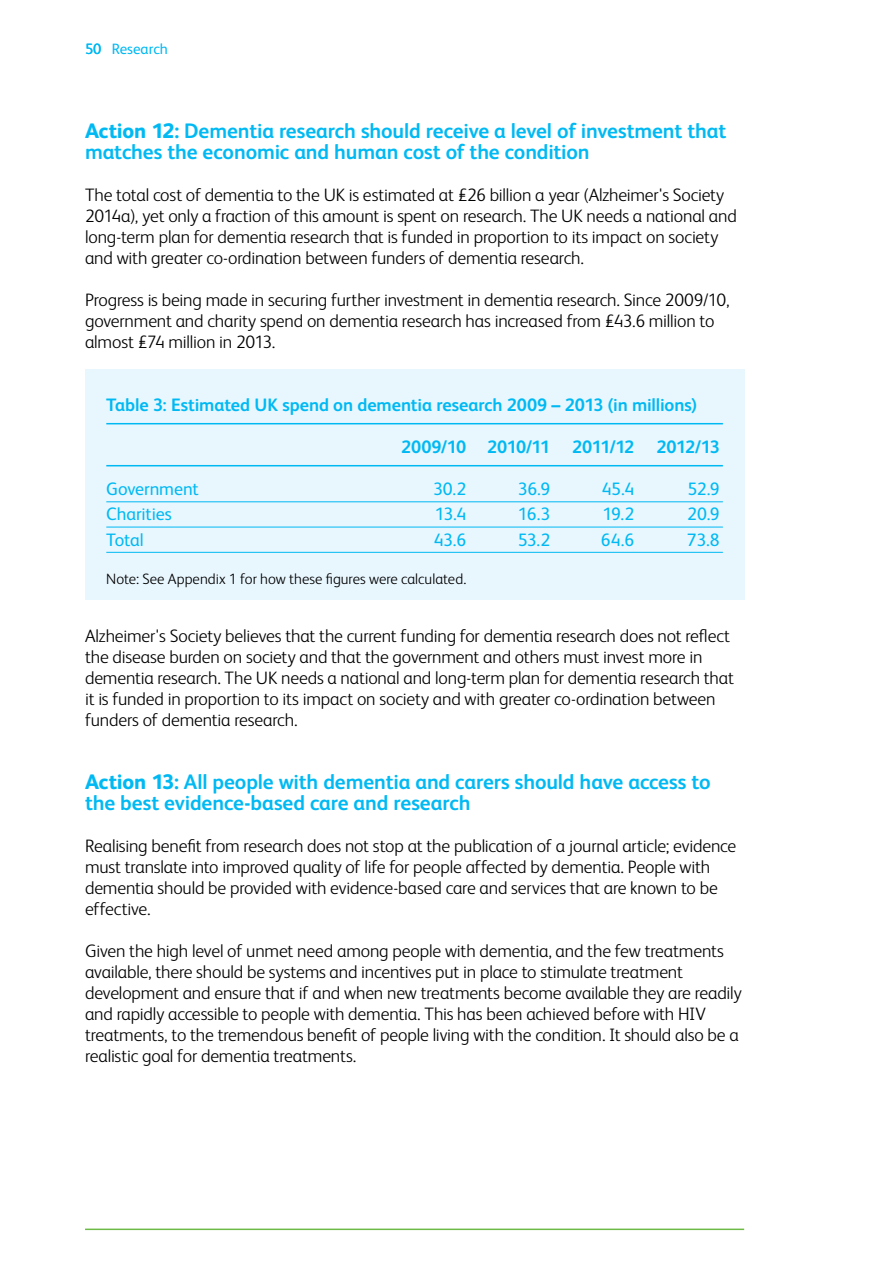
<style>
.page{position:relative;width:893px;height:1263px;background:#fff}
.page>*{position:absolute;margin:0;border:0;box-sizing:border-box;transform-origin:0 0}
.t1{font:700 21px/21px "FS Albert";letter-spacing:-.005em;color:#00b9f3}
.t2{font:300 18px/21px "FS Albert";letter-spacing:-.01em;color:#000}
.t3{font:700 18px "FS Albert";letter-spacing:-.01em;color:#00b9f3}
.t4{font:18px "FS Albert";letter-spacing:-.01em;color:#00b9f3}
.t5{font:300 15px "FS Albert";color:#000}
.t6{font:15px "FS Albert";color:#00b9f3}
.s1{font-weight:800}
</style>
<div class="page">
<hr style="left:85px;top:1228px;width:659px;height:2px;background:#6eba47">
<div style="left:85px;top:369px;width:659px;height:231px;background:#e8f6fe"></div>
<hr style="left:106px;top:423px;width:617px;height:1px;background:#00b9f3">
<hr style="left:106px;top:465px;width:617px;height:1px;background:#00b9f3">
<hr style="left:106px;top:501px;width:617px;height:1px;background:#00b9f3">
<hr style="left:106px;top:527px;width:617px;height:1px;background:#00b9f3">
<hr style="left:106px;top:552px;width:617px;height:1px;background:#00b9f3">
<p class="t6" style="left:85px;top:41px;width:84px">50 Research</p>
<p class="t1" style="left:85px;top:120px;width:643px"><span class="s1">Action 12:</span> Dementia research should receive a level of investment that matches the economic and human cost of the condition</p>
<p class="t2" style="left:85px;top:184px;width:653px">The total cost of dementia to the UK is estimated at £26 billion a year (Alzheimer's Society 2014a), yet only a fraction of this amount is spent on research. The UK needs a national and long-term plan for dementia research that is funded in proportion to its impact on society and with greater co-ordination between funders of dementia research.</p>
<p class="t2" style="left:85px;top:289px;width:646px">Progress is being made in securing further investment in dementia research. Since 2009/10, government and charity spend on dementia research has increased from £43.6 million to almost £74 million in 2013.</p>
<p class="t3" style="left:106px;top:394px;width:592px">Table 3: Estimated UK spend on dementia research 2009 – 2013 (in millions)</p>
<p class="t3" style="left:401px;top:436px;width:320px">2009/10 2010/11 2011/12 2012/13</p>
<p class="t4" style="left:106px;top:479px;width:94px">Government</p>
<p class="t4" style="left:433px;top:479px;width:35px">30.2</p>
<p class="t4" style="left:518px;top:479px;width:34px">36.9</p>
<p class="t4" style="left:602px;top:479px;width:34px">45.4</p>
<p class="t4" style="left:687px;top:479px;width:34px">52.9</p>
<p class="t4" style="left:106px;top:504px;width:67px">Charities</p>
<p class="t4" style="left:435px;top:504px;width:33px">13.4</p>
<p class="t4" style="left:518px;top:504px;width:34px">16.3</p>
<p class="t4" style="left:603px;top:504px;width:33px">19.2</p>
<p class="t4" style="left:687px;top:504px;width:34px">20.9</p>
<p class="t4" style="left:106px;top:529px;width:39px">Total</p>
<p class="t4" style="left:434px;top:529px;width:34px">43.6</p>
<p class="t4" style="left:518px;top:529px;width:34px">53.2</p>
<p class="t4" style="left:601px;top:529px;width:35px">64.6</p>
<p class="t4" style="left:687px;top:529px;width:34px">73.8</p>
<p class="t5" style="left:106px;top:570px;width:362px">Note: See Appendix 1 for how these figures were calculated.</p>
<p class="t2" style="left:85px;top:625px;width:650px">Alzheimer's Society believes that the current funding for dementia research does not reflect the disease burden on society and that the government and others must invest more in dementia research. The UK needs a national and long-term plan for dementia research that it is funded in proportion to its impact on society and with greater co-ordination between funders of dementia research.</p>
<p class="t1" style="left:85px;top:771px;width:627px"><span class="s1">Action 13:</span> All people with dementia and carers should have access to the best evidence-based care and research</p>
<p class="t2" style="left:85px;top:835px;width:653px">Realising benefit from research does not stop at the publication of a journal article; evidence must translate into improved quality of life for people affected by dementia. People with dementia should be provided with evidence-based care and services that are known to be effective.</p>
<p class="t2" style="left:85px;top:940px;width:658px">Given the high level of unmet need among people with dementia, and the few treatments available, there should be systems and incentives put in place to stimulate treatment development and ensure that if and when new treatments become available they are readily and rapidly accessible to people with dementia. This has been achieved before with HIV treatments, to the tremendous benefit of people living with the condition. It should also be a realistic goal for dementia treatments.</p>
</div>
